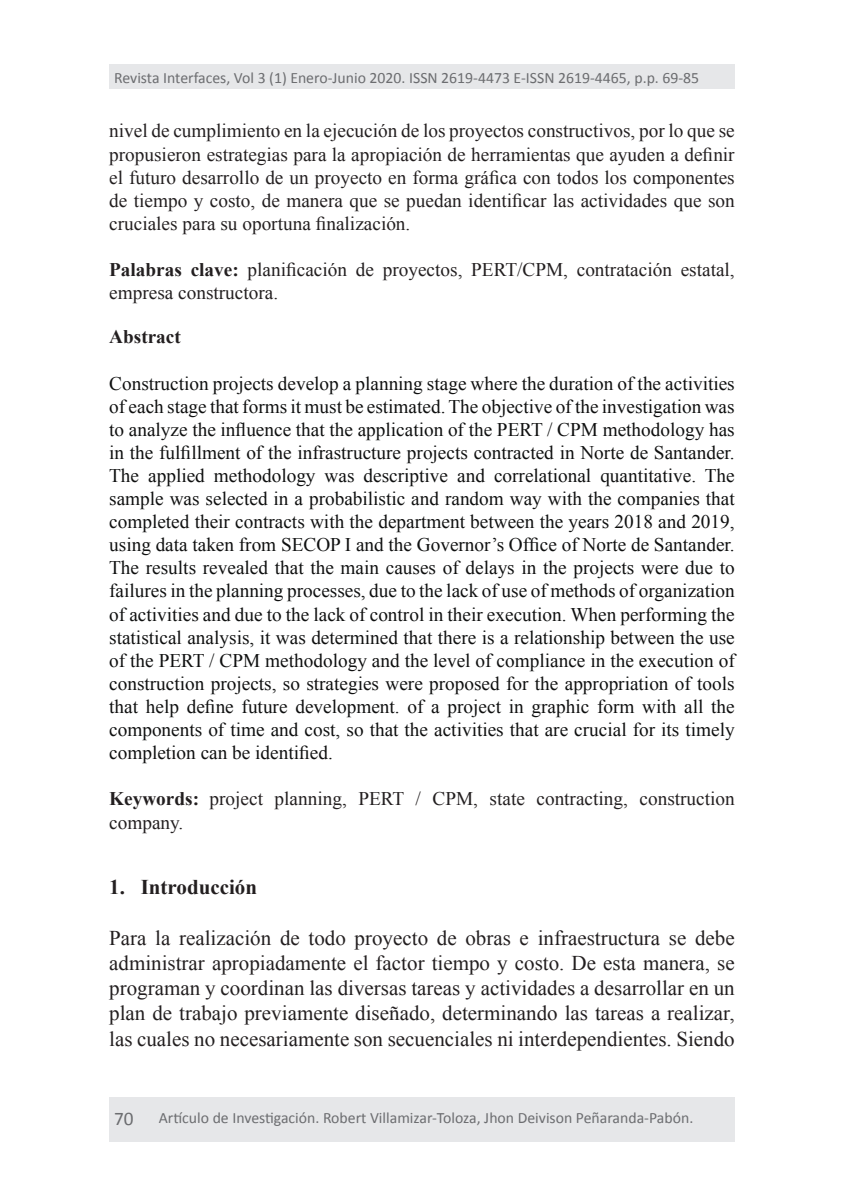
<style>
.page{position:relative;width:844px;height:1191px;background:#fff}
.page>*{position:absolute;margin:0;border:0;box-sizing:border-box;transform-origin:0 0}
.t1{font:21px/25.2px "Times New Roman";color:#231f20;text-align:justify}
.t2{font:700 21px "Times New Roman";color:#231f20}
.t3{font:19.25px/23.1px "Times New Roman";color:#0f1010;text-align:justify}
.t4{font:19.25px/23.1px "Times New Roman";color:#231f20}
.t5{font:700 19.25px "Times New Roman";color:#231f20}
.t6{font:19.25px "Calibri";color:#6c6d70}
.t7{font:15.75px "Calibri";color:#6c6d70}
.s1{font-weight:700}
</style>
<div class="page">
<div style="left:109px;top:1097px;width:625px;height:44px;background:#e6e7e9"></div>
<div style="left:109px;top:64px;width:625px;height:25px;background:#e6e7e9"></div>
<p class="t7" style="left:114px;top:68px;width:586px">Revista Interfaces, Vol 3 (1) Enero-Junio 2020. ISSN 2619-4473 E-ISSN 2619-4465, p.p. 69-85</p>
<p class="t4" style="left:109px;top:119px;width:627px;text-align:justify">nivel de cumplimiento en la ejecución de los proyectos constructivos, por lo que se propusieron estrategias para la apropiación de herramientas que ayuden a definir el futuro desarrollo de un proyecto en forma gráfica con todos los componentes de tiempo y costo, de manera que se puedan identificar las actividades que son cruciales para su oportuna finalización.</p>
<p class="t4" style="left:109px;top:258px;width:627px"><span class="s1">Palabras clave:</span> planificación de proyectos, PERT/CPM, contratación estatal, empresa constructora.</p>
<p class="t5" style="left:109px;top:323px;width:73px">Abstract</p>
<p class="t3" style="left:109px;top:371px;width:627px">Construction projects develop a planning stage where the duration of the activities of each stage that forms it must be estimated. The objective of the investigation was to analyze the influence that the application of the PERT / CPM methodology has in the fulfillment of the infrastructure projects contracted in Norte de Santander.<br>The applied methodology was descriptive and correlational quantitative. The sample was selected in a probabilistic and random way with the companies that completed their contracts with the department between the years 2018 and 2019, using data taken from SECOP I and the Governor’s Office of Norte de Santander.<br>The results revealed that the main causes of delays in the projects were due to failures in the planning processes, due to the lack of use of methods of organization of activities and due to the lack of control in their execution. When performing the statistical analysis, it was determined that there is a relationship between the use of the PERT / CPM methodology and the level of compliance in the execution of construction projects, so strategies were proposed for the appropriation of tools that help define future development. of a project in graphic form with all the components of time and cost, so that the activities that are crucial for its timely completion can be identified.</p>
<p class="t4" style="left:109px;top:787px;width:627px"><span class="s1">Keywords:</span> project planning, PERT / CPM, state contracting, construction company.</p>
<p class="t2" style="left:109px;top:873px;width:149px">1. Introducción</p>
<p class="t1" style="left:109px;top:925px;width:627px">Para la realización de todo proyecto de obras e infraestructura se debe administrar apropiadamente el factor tiempo y costo. De esta manera, se programan y coordinan las diversas tareas y actividades a desarrollar en un plan de trabajo previamente diseñado, determinando las tareas a realizar, las cuales no necesariamente son secuenciales ni interdependientes. Siendo</p>
<p class="t6" style="left:114px;top:1106px;width:21px">70</p>
<p class="t7" style="left:159px;top:1108px;width:536px">Artículo de Investigación. Robert Villamizar-Toloza, Jhon Deivison Peñaranda-Pabón.</p>
</div>
